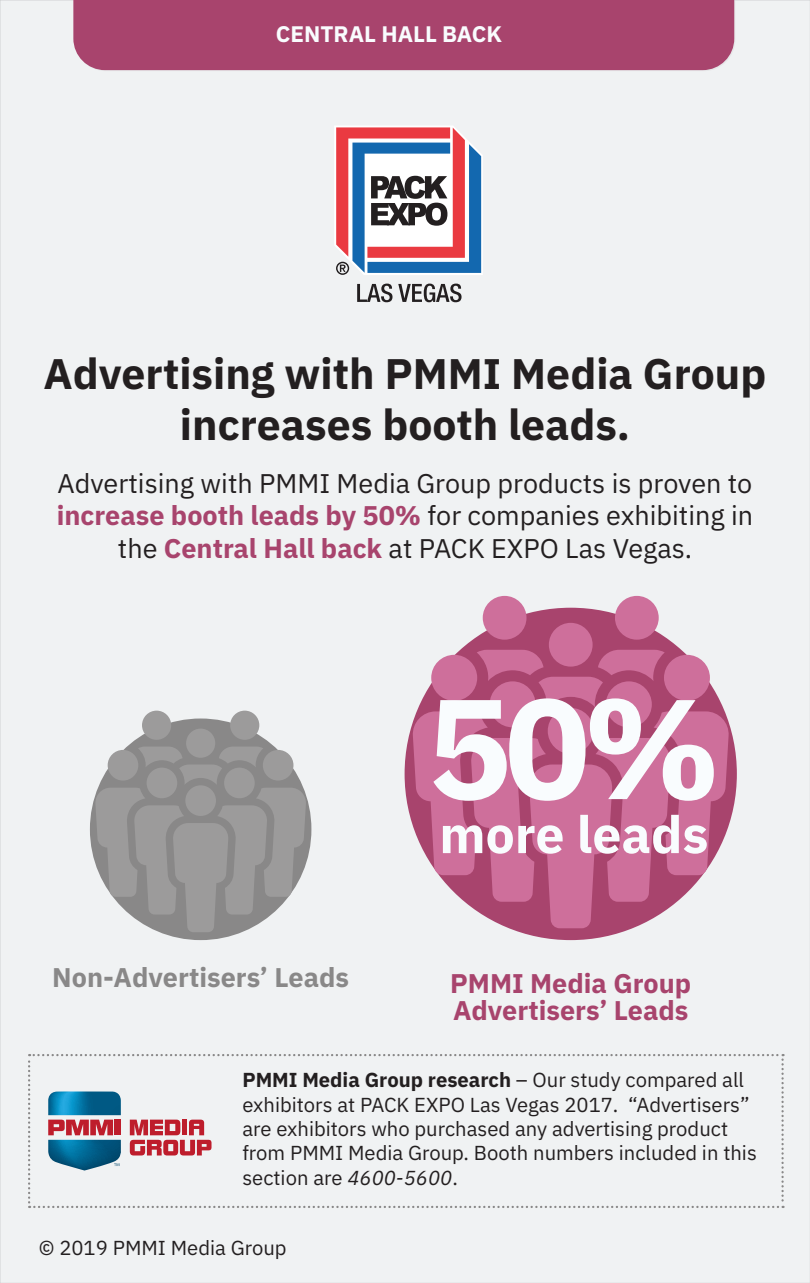
<style>
.page{position:relative;width:810px;height:1283px;background:#fff}
.page>*{position:absolute;margin:0;border:0;box-sizing:border-box;transform-origin:0 0}
.t1{font:700 141.75px "IBM Plex Sans";color:#f9fcfe}
.t2{font:700 51.75px "IBM Plex Sans";color:#f9fcfe}
.t3{font:700 42.75px/51.3px "IBM Plex Sans";color:#231f20;text-align:center}
.t4{font:27px/32.4px "IBM Plex Sans";color:#231f20;text-align:center}
.t5{font:700 27px/27px "IBM Plex Sans";color:#a8446d}
.t6{font:700 27px "IBM Plex Sans";color:#898888}
.t7{font:700 22.5px "IBM Plex Sans";color:#f9fcfe}
.t8{font:20.25px/24.3px "IBM Plex Sans";color:#231f20}
.s1{font-weight:700;color:#a8446d}
.s2{font-weight:700}
.s3{font-style:italic}
</style>
<div class="page">
<div style="left:0;top:0;width:810px;height:1282px;background:#f0f2f3"></div>
<div style="left:73px;top:0;width:661px;height:70px;background:#a8446d"></div>
<svg style="left:28px;top:1054px;width:756px;height:154px"></svg>
<svg style="left:334px;top:126px;width:149px;height:149px"></svg>
<svg style="left:357px;top:283px;width:105px;height:19px"></svg>
<div style="left:90px;top:718px;width:221px;height:222px;background:#898888;border-radius:50%"></div>
<svg style="left:95px;top:746px;width:211px;height:186px"></svg>
<div style="left:186px;top:728px;width:29px;height:29px;background:#9c9b9b;border-radius:50%"></div>
<div style="left:230px;top:710px;width:29px;height:30px;background:#9c9b9b;border-radius:50%"></div>
<div style="left:142px;top:710px;width:29px;height:30px;background:#9c9b9b;border-radius:50%"></div>
<div style="left:185px;top:785px;width:31px;height:31px;background:#9c9b9b;border-radius:50%"></div>
<div style="left:224px;top:767px;width:31px;height:31px;background:#9c9b9b;border-radius:50%"></div>
<div style="left:263px;top:750px;width:30px;height:30px;background:#9c9b9b;border-radius:50%"></div>
<div style="left:147px;top:767px;width:30px;height:31px;background:#9c9b9b;border-radius:50%"></div>
<div style="left:108px;top:750px;width:30px;height:30px;background:#9c9b9b;border-radius:50%"></div>
<div style="left:405px;top:607px;width:332px;height:333px;background:#a8446d;border-radius:50%"></div>
<svg style="left:412px;top:650px;width:317px;height:278px"></svg>
<div style="left:549px;top:623px;width:44px;height:43px;background:#ce6f9b;border-radius:50%"></div>
<div style="left:615px;top:596px;width:44px;height:43px;background:#ce6f9b;border-radius:50%"></div>
<div style="left:483px;top:596px;width:44px;height:43px;background:#ce6f9b;border-radius:50%"></div>
<div style="left:548px;top:708px;width:46px;height:46px;background:#ce6f9b;border-radius:50%"></div>
<div style="left:606px;top:681px;width:46px;height:46px;background:#ce6f9b;border-radius:50%"></div>
<div style="left:664px;top:655px;width:46px;height:46px;background:#ce6f9b;border-radius:50%"></div>
<div style="left:490px;top:681px;width:46px;height:46px;background:#ce6f9b;border-radius:50%"></div>
<div style="left:431px;top:655px;width:46px;height:46px;background:#ce6f9b;border-radius:50%"></div>
<p class="t7" style="left:276px;top:16px;width:228px">CENTRAL HALL BACK</p>
<h3 class="t3" style="left:44px;top:344px;width:724px">Advertising with PMMI Media Group increases booth leads.</h3>
<h3 class="t4" style="left:57px;top:465px;width:698px">Advertising with PMMI Media Group products is proven to <span class="s1">increase booth leads by 50%</span> for companies exhibiting in the <span class="s1">Central Hall back</span> at PACK EXPO Las Vegas.</h3>
<h1 class="t1" style="left:427px;top:636px;width:295px">50%</h1>
<h2 class="t2" style="left:439px;top:793px;width:271px">more leads</h2>
<h3 class="t6" style="left:52px;top:956px;width:298px">Non-Advertisers’ Leads</h3>
<h3 class="t5" style="left:450px;top:967px;width:243px">PMMI Media Group<br>Advertisers’ Leads</h3>
<p class="t8" style="left:242px;top:1066px;width:516px"><span class="s2">PMMI Media Group research</span> – Our study compared all exhibitors at PACK EXPO Las Vegas 2017. “Advertisers” are exhibitors who purchased any advertising product from PMMI Media Group. Booth numbers included in this section are <span class="s3">4600-5600</span>.</p>
<p class="t8" style="left:39px;top:1233px;width:249px">© 2019 PMMI Media Group</p>
</div>
